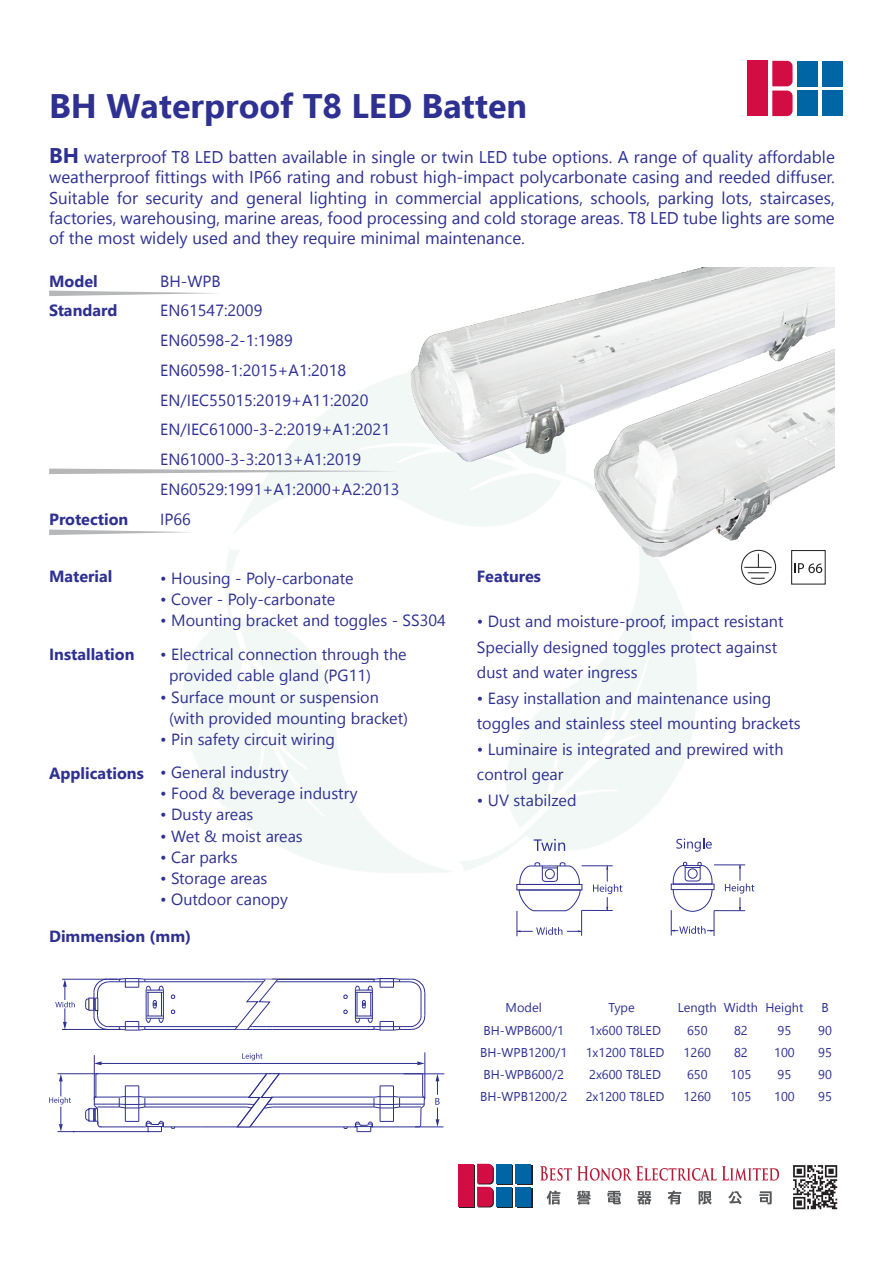
<style>
.page{position:relative;width:893px;height:1263px;background:#fff}
.page>*{position:absolute;margin:0;border:0;box-sizing:border-box;transform-origin:0 0}
.t1{font:700 34.05px "Ebrima";color:#2e3092}
.t2{font:16.95px/20.4px "Nirmala UI";color:#2e3092;text-align:justify}
.t3{font:16.2px/29.7px "Nirmala UI";color:#2e3092}
.t4{font:700 16.2px/29.7px "Nirmala UI";color:#2e3092}
.t5{font:12.75px/22.2px "Nirmala UI";color:#2e3092}
.s1{font-weight:700;font-size:21.3px}
</style>
<div class="page">
<img style="left:477px;top:557px;width:285px;height:377px">
<div style="left:741px;top:550px;width:35px;height:34px;border:1px solid #201d1e;border-radius:50%"></div>
<svg style="left:744px;top:557px;width:27px;height:22px"></svg>
<div style="left:791px;top:550px;width:34px;height:34px;border:1px solid #201d1e"></div>
<svg style="left:795px;top:563px;width:27px;height:10px"></svg>
<div style="left:822px;top:61px;width:20px;height:25px;background:#0065a4"></div>
<div style="left:797px;top:61px;width:20px;height:25px;background:#0065a4"></div>
<div style="left:822px;top:91px;width:20px;height:25px;background:#0065a4"></div>
<div style="left:797px;top:91px;width:20px;height:25px;background:#0065a4"></div>
<div style="left:747px;top:61px;width:21px;height:55px;background:#d20d44"></div>
<svg style="left:772px;top:61px;width:21px;height:55px"></svg>
<hr style="left:425px;top:1052px;width:1px;height:45px;background:#2e3092">
<hr style="left:57px;top:1131px;width:92px;height:1px;background:#2e3092">
<hr style="left:404px;top:1073px;width:40px;height:1px;background:#2e3092">
<hr style="left:94px;top:1055px;width:1px;height:44px;background:#2e3092">
<hr style="left:97px;top:1063px;width:320px;height:1px;background:#2e3092">
<svg style="left:94px;top:1061px;width:8px;height:4px"></svg>
<svg style="left:417px;top:1061px;width:8px;height:4px"></svg>
<hr style="left:96px;top:1073px;width:327px;height:1px;background:#2e3092">
<hr style="left:145px;top:1107px;width:102px;height:1px;background:#2e3092">
<hr style="left:145px;top:1104px;width:102px;height:1px;background:#2e3092">
<hr style="left:144px;top:1097px;width:104px;height:1px;background:#2e3092">
<hr style="left:272px;top:1107px;width:102px;height:1px;background:#2e3092">
<hr style="left:272px;top:1104px;width:102px;height:1px;background:#2e3092">
<hr style="left:271px;top:1097px;width:104px;height:1px;background:#2e3092">
<hr style="left:201px;top:1127px;width:135px;height:1px;background:#2e3092">
<hr style="left:164px;top:1127px;width:37px;height:1px;background:#2e3092">
<svg style="left:85px;top:1074px;width:79px;height:58px"></svg>
<hr style="left:62px;top:979px;width:56px;height:1px;background:#2e3092">
<hr style="left:62px;top:1029px;width:56px;height:1px;background:#2e3092">
<svg style="left:55px;top:979px;width:20px;height:51px"></svg>
<svg style="left:336px;top:1074px;width:107px;height:58px"></svg>
<svg style="left:49px;top:1074px;width:25px;height:58px"></svg>
<svg style="left:242px;top:1053px;width:20px;height:7px"></svg>
<svg style="left:85px;top:978px;width:341px;height:53px"></svg>
<svg style="left:237px;top:1073px;width:43px;height:54px"></svg>
<hr style="left:57px;top:1073px;width:41px;height:1px;background:#2e3092">
<svg style="left:547px;top:1191px;width:13px;height:13px"></svg>
<svg style="left:577px;top:1191px;width:14px;height:13px"></svg>
<svg style="left:607px;top:1191px;width:14px;height:13px"></svg>
<svg style="left:637px;top:1191px;width:14px;height:13px"></svg>
<svg style="left:668px;top:1190px;width:13px;height:14px"></svg>
<svg style="left:699px;top:1191px;width:13px;height:13px"></svg>
<svg style="left:728px;top:1191px;width:14px;height:13px"></svg>
<svg style="left:759px;top:1191px;width:13px;height:13px"></svg>
<svg style="left:540px;top:1166px;width:239px;height:15px"></svg>
<svg style="left:517px;top:1165px;width:15px;height:19px"></svg>
<svg style="left:497px;top:1165px;width:16px;height:19px"></svg>
<svg style="left:517px;top:1188px;width:15px;height:19px"></svg>
<svg style="left:497px;top:1188px;width:16px;height:19px"></svg>
<div style="left:459px;top:1165px;width:16px;height:42px;background:#d20d44"></div>
<div style="left:516px;top:1164px;width:15px;height:19px;background:#0065a4"></div>
<div style="left:496px;top:1164px;width:16px;height:19px;background:#0065a4"></div>
<div style="left:516px;top:1187px;width:15px;height:19px;background:#0065a4"></div>
<div style="left:496px;top:1187px;width:16px;height:19px;background:#0065a4"></div>
<div style="left:458px;top:1164px;width:15px;height:42px;background:#d20d44"></div>
<svg style="left:477px;top:1164px;width:17px;height:43px"></svg>
<img style="left:793px;top:1165px;width:45px;height:45px">
<svg style="left:676px;top:838px;width:36px;height:14px"></svg>
<svg style="left:534px;top:839px;width:31px;height:12px"></svg>
<hr style="left:714px;top:865px;width:31px;height:1px;background:#2e3092">
<hr style="left:714px;top:910px;width:31px;height:1px;background:#2e3092">
<hr style="left:582px;top:865px;width:31px;height:1px;background:#2e3092">
<hr style="left:582px;top:910px;width:31px;height:1px;background:#2e3092">
<svg style="left:671px;top:862px;width:44px;height:74px"></svg>
<svg style="left:725px;top:865px;width:29px;height:46px"></svg>
<svg style="left:517px;top:862px;width:65px;height:74px"></svg>
<svg style="left:593px;top:866px;width:29px;height:44px"></svg>
<svg style="left:49px;top:291px;width:168px;height:5px"></svg>
<svg style="left:49px;top:469px;width:350px;height:5px"></svg>
<svg style="left:49px;top:529px;width:141px;height:6px"></svg>
<img style="left:410px;top:267px;width:425px;height:290px">
<h1 class="t1" style="left:49px;top:79px;width:479px">BH Waterproof T8 LED Batten</h1>
<p class="t2" style="left:49px;top:145px;width:787px"><span class="s1">BH</span> waterproof T8 LED batten available in single or twin LED tube options. A range of quality affordable weatherproof fittings with IP66 rating and robust high-impact polycarbonate casing and reeded diffuser.<br>Suitable for security and general lighting in commercial applications, schools, parking lots, staircases, factories, warehousing, marine areas, food processing and cold storage areas. T8 LED tube lights are some of the most widely used and they require minimal maintenance.</p>
<p class="t4" style="left:49px;top:265px;width:70px">Model<br>Standard</p>
<p class="t4" style="left:49px;top:503px;width:81px">Protection</p>
<p class="t3" style="left:160px;top:265px;width:241px">BH-WPB<br>EN61547:2009<br>EN60598-2-1:1989<br>EN60598-1:2015+A1:2018<br>EN/IEC55015:2019+A11:2020<br>EN/IEC61000-3-2:2019+A1:2021<br>EN61000-3-3:2013+A1:2019<br>EN60529:1991+A1:2000+A2:2013<br>IP66</p>
<p class="t4" style="left:49px;top:561px;width:65px">Material</p>
<p class="t3" style="left:160px;top:562px;width:195px">• Housing - Poly-carbonate</p>
<p class="t3" style="left:160px;top:583px;width:177px">• Cover - Poly-carbonate</p>
<p class="t3" style="left:160px;top:605px;width:287px">• Mounting bracket and toggles - SS304</p>
<p class="t4" style="left:49px;top:638px;width:87px">Installation</p>
<p class="t4" style="left:49px;top:758px;width:96px">Applications</p>
<p class="t3" style="left:169px;top:642px;width:239px;line-height:21.3px;text-indent:-9px">• Electrical connection through the provided cable gland (PG11)</p>
<p class="t3" style="left:169px;top:685px;width:240px;line-height:21.3px;text-indent:-9px">• Surface mount or suspension (with provided mounting bracket)</p>
<p class="t3" style="left:160px;top:723px;width:176px">• Pin safety circuit wiring</p>
<p class="t3" style="left:160px;top:756px;width:130px">• General industry</p>
<p class="t3" style="left:160px;top:777px;width:199px">• Food &amp; beverage industry</p>
<p class="t3" style="left:160px;top:799px;width:95px">• Dusty areas</p>
<p class="t3" style="left:160px;top:820px;width:144px">• Wet &amp; moist areas</p>
<p class="t3" style="left:160px;top:841px;width:79px">• Car parks</p>
<p class="t3" style="left:160px;top:862px;width:109px">• Storage areas</p>
<p class="t3" style="left:160px;top:884px;width:129px">• Outdoor canopy</p>
<p class="t4" style="left:49px;top:920px;width:143px">Dimmension (mm)</p>
<p class="t4" style="left:477px;top:561px;width:65px">Features</p>
<p class="t3" style="left:477px;top:607px;width:308px;line-height:25.5px">• Dust and moisture-proof, impact resistant<br>Specially designed toggles protect against dust and water ingress</p>
<p class="t3" style="left:477px;top:684px;width:325px;line-height:25.5px">• Easy installation and maintenance using toggles and stainless steel mounting brackets</p>
<p class="t3" style="left:477px;top:735px;width:308px;line-height:25.5px">• Luminaire is integrated and prewired with control gear</p>
<p class="t3" style="left:477px;top:784px;width:101px">• UV stabilzed</p>
<p class="t5" style="left:480px;top:996px;width:89px;text-align:center">Model<br>BH-WPB600/1<br>BH-WPB1200/1<br>BH-WPB600/2<br>BH-WPB1200/2</p>
<p class="t5" style="left:608px;top:996px;width:28px">Type</p>
<p class="t5" style="left:678px;top:996px;width:127px">Length Width Height</p>
<p class="t5" style="left:821px;top:996px;width:9px">B</p>
<p class="t5" style="left:589px;top:1018px;width:73px">1x600 T8LED</p>
<p class="t5" style="left:734px;top:1018px;width:15px">82</p>
<p class="t5" style="left:778px;top:1018px;width:15px">95</p>
<p class="t5" style="left:586px;top:1040px;width:80px">1x1200 T8LED</p>
<p class="t5" style="left:734px;top:1040px;width:15px">82</p>
<p class="t5" style="left:774px;top:1040px;width:22px">100</p>
<p class="t5" style="left:684px;top:1018px;width:29px">650<br>1260</p>
<p class="t5" style="left:818px;top:1018px;width:15px">90<br>95</p>
<p class="t5" style="left:731px;top:1063px;width:22px">105</p>
<p class="t5" style="left:774px;top:1063px;width:22px">95<br>100</p>
<p class="t5" style="left:586px;top:1063px;width:80px">2x600 T8LED<br>2x1200 T8LED</p>
<p class="t5" style="left:684px;top:1063px;width:29px">650<br>1260</p>
<p class="t5" style="left:818px;top:1063px;width:15px">90<br>95</p>
<p class="t5" style="left:731px;top:1085px;width:22px">105</p>
</div>
